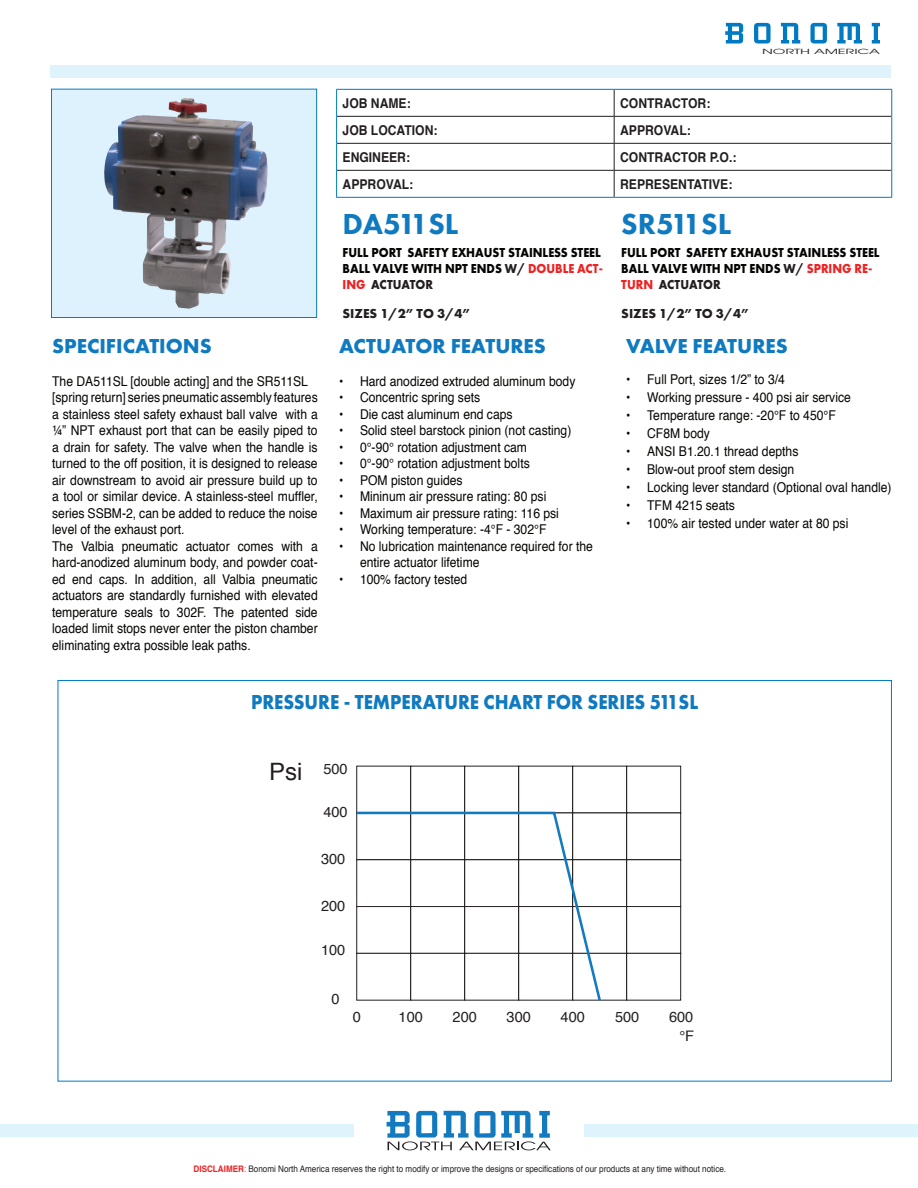
<style>
.page{position:relative;width:918px;height:1188px;background:#fff}
.page>*{position:absolute;margin:0;border:0;box-sizing:border-box;transform-origin:0 0}
.t1{font:800 30px "Futura PT";color:#107ac0}
.t2{font:24px "Helvetica";color:#231f20}
.t3{font:700 21px "Futura PT";color:#107ac0}
.t4{font:700 21px "Futura PT";color:#107ac0;scale:.9 1}
.t5{font:14.55px "Helvetica";color:#231f20}
.t6{font:13.5px/16.5px "Helvetica";color:#040503;text-align:justify;scale:.9 1}
.t7{font:700 13.5px/16.2px "Futura PT";color:#040503;scale:.9 1}
.t8{font:700 13.5px "Helvetica";color:#231f20;scale:.9 1}
.t9{font:700 13.5px "Futura PT";color:#231f20}
.t10{font:9px "Helvetica";color:#231f20;scale:.9 1}
.t11{font:7.05px "Avant Garde";letter-spacing:-.01em;color:#231f20;scale:2.07 1}
.s1{color:#231f20}
.s2{color:#ee2123}
.s3{font-weight:700;color:#ee2123}
</style>
<div class="page">
<svg style="left:387px;top:1111px;width:164px;height:39px"></svg>
<div style="left:0;top:1124px;width:353px;height:13px;background:#def3fc"></div>
<div style="left:584px;top:1124px;width:334px;height:13px;background:#def3fc"></div>
<svg style="left:725px;top:23px;width:18px;height:21px"></svg>
<svg style="left:754px;top:23px;width:17px;height:21px"></svg>
<svg style="left:781px;top:23px;width:19px;height:21px"></svg>
<svg style="left:810px;top:23px;width:17px;height:21px"></svg>
<svg style="left:837px;top:23px;width:25px;height:21px"></svg>
<svg style="left:872px;top:23px;width:8px;height:21px"></svg>
<div style="left:50px;top:65px;width:841px;height:13px;background:#def3fc"></div>
<div style="left:51px;top:89px;width:266px;height:229px;background:#def2fd;border:1px solid #0a7abf"></div>
<svg style="left:614px;top:90px;width:1px;height:107px"></svg>
<hr style="left:337px;top:116px;width:277px;height:1px;background:#231f20">
<hr style="left:614px;top:116px;width:277px;height:1px;background:#231f20">
<hr style="left:337px;top:143px;width:277px;height:1px;background:#231f20">
<hr style="left:614px;top:143px;width:277px;height:1px;background:#231f20">
<hr style="left:337px;top:170px;width:277px;height:1px;background:#231f20">
<hr style="left:614px;top:170px;width:277px;height:1px;background:#231f20">
<hr style="left:336px;top:89px;width:278px;height:1px;background:#007ac2">
<hr style="left:614px;top:89px;width:278px;height:1px;background:#007ac2">
<svg style="left:336px;top:90px;width:1px;height:107px"></svg>
<svg style="left:891px;top:90px;width:1px;height:107px"></svg>
<hr style="left:336px;top:197px;width:278px;height:1px;background:#007ac2">
<hr style="left:614px;top:197px;width:278px;height:1px;background:#007ac2">
<img style="left:104px;top:98px;width:164px;height:211px">
<div style="left:357px;top:766px;width:54px;height:47px;border:1px solid #231f20"></div>
<div style="left:411px;top:766px;width:54px;height:47px;border:1px solid #231f20"></div>
<div style="left:518px;top:766px;width:55px;height:47px;border:1px solid #231f20"></div>
<div style="left:572px;top:766px;width:55px;height:47px;border:1px solid #231f20"></div>
<div style="left:626px;top:766px;width:55px;height:47px;border:1px solid #231f20"></div>
<div style="left:572px;top:813px;width:55px;height:47px;border:1px solid #231f20"></div>
<div style="left:626px;top:813px;width:55px;height:47px;border:1px solid #231f20"></div>
<div style="left:626px;top:860px;width:55px;height:47px;border:1px solid #231f20"></div>
<div style="left:572px;top:906px;width:55px;height:48px;border:1px solid #231f20"></div>
<div style="left:626px;top:906px;width:55px;height:48px;border:1px solid #231f20"></div>
<div style="left:572px;top:953px;width:55px;height:47px;border:1px solid #231f20"></div>
<div style="left:626px;top:953px;width:55px;height:47px;border:1px solid #231f20"></div>
<svg style="left:356px;top:810px;width:247px;height:191px"></svg>
<p class="t8" style="left:343px;top:92px;width:77px">JOB NAME:</p>
<p class="t8" style="left:620px;top:92px;width:102px">CONTRACTOR:</p>
<p class="t8" style="left:343px;top:119px;width:107px">JOB LOCATION:</p>
<p class="t8" style="left:620px;top:119px;width:80px">APPROVAL:</p>
<p class="t8" style="left:343px;top:146px;width:77px">ENGINEER:</p>
<p class="t8" style="left:620px;top:146px;width:131px">CONTRACTOR P.O.:</p>
<p class="t8" style="left:343px;top:173px;width:80px">APPROVAL:</p>
<p class="t8" style="left:620px;top:173px;width:126px">REPRESENTATIVE:</p>
<p class="t11" style="left:762px;top:47px;width:58px">NORTH AMERICA</p>
<p class="t3" style="left:52px;top:333px;width:161px">SPECIFICATIONS</p>
<p class="t6" style="left:52px;top:373px;width:286px">The DA511SL [double acting] and the SR511SL</p>
<p class="t6" style="left:52px;top:390px;width:297px">[spring return] series pneumatic assembly features a stainless steel safety exhaust ball valve with a ¼” NPT exhaust port that can be easily piped to a drain for safety. The valve when the handle is turned to the off position, it is designed to release air downstream to avoid air pressure build up to a tool or similar device. A stainless-steel muffler, series SSBM-2, can be added to reduce the noise level of the exhaust port.</p>
<p class="t6" style="left:52px;top:538px;width:297px">The Valbia pneumatic actuator comes with a hard-anodized aluminum body, and powder coat&shy;ed end caps. In addition, all Valbia pneumatic actuators are standardly furnished with elevated temperature seals to 302F. The patented side loaded limit stops never enter the piston chamber eliminating extra possible leak paths.</p>
<p class="t1" style="left:343px;top:206px;width:117px">DA511SL</p>
<p class="t7" style="left:343px;top:244px;width:291px">FULL PORT SAFETY EXHAUST STAINLESS STEEL<br>BALL VALVE WITH NPT ENDS <span class="s1">W/</span> <span class="s2">DOUBLE ACT-<br>ING</span> <span class="s1">ACTUATOR</span></p>
<p class="t9" style="left:343px;top:305px;width:129px">SIZES 1/2” TO 3/4”</p>
<p class="t3" style="left:339px;top:332px;width:208px">ACTUATOR FEATURES</p>
<p class="t6" style="left:339px;top:373px;width:264px">• Hard anodized extruded aluminum body</p>
<p class="t6" style="left:339px;top:390px;width:158px">• Concentric spring sets</p>
<p class="t6" style="left:339px;top:406px;width:194px">• Die cast aluminum end caps</p>
<p class="t6" style="left:339px;top:423px;width:260px">• Solid steel barstock pinion (not casting)</p>
<p class="t6" style="left:339px;top:439px;width:210px">• 0°-90° rotation adjustment cam</p>
<p class="t6" style="left:339px;top:456px;width:213px">• 0°-90° rotation adjustment bolts</p>
<p class="t6" style="left:339px;top:472px;width:139px">• POM piston guides</p>
<p class="t6" style="left:339px;top:489px;width:232px">• Mininum air pressure rating: 80 psi</p>
<p class="t6" style="left:339px;top:505px;width:246px">• Maximum air pressure rating: 116 psi</p>
<p class="t6" style="left:339px;top:522px;width:232px">• Working temperature: -4°F - 302°F</p>
<p class="t6" style="left:360px;top:538px;width:260px;text-indent:-21px">• No lubrication maintenance required for the entire actuator lifetime</p>
<p class="t6" style="left:339px;top:571px;width:144px">• 100% factory tested</p>
<p class="t1" style="left:621px;top:206px;width:111px">SR511SL</p>
<p class="t7" style="left:621px;top:244px;width:289px">FULL PORT SAFETY EXHAUST STAINLESS STEEL<br>BALL VALVE WITH NPT ENDS <span class="s1">W/</span> <span class="s2">SPRING RE-<br>TURN</span> <span class="s1">ACTUATOR</span></p>
<p class="t9" style="left:621px;top:305px;width:129px">SIZES 1/2” TO 3/4”</p>
<p class="t3" style="left:626px;top:332px;width:163px">VALVE FEATURES</p>
<p class="t6" style="left:626px;top:372px;width:178px">• Full Port, sizes 1/2” to 3/4</p>
<p class="t6" style="left:626px;top:390px;width:251px">• Working pressure - 400 psi air service</p>
<p class="t6" style="left:626px;top:408px;width:234px">• Temperature range: -20°F to 450°F</p>
<p class="t6" style="left:626px;top:426px;width:95px">• CF8M body</p>
<p class="t6" style="left:626px;top:444px;width:193px">• ANSI B1.20.1 thread depths</p>
<p class="t6" style="left:626px;top:462px;width:188px">• Blow-out proof stem design</p>
<p class="t6" style="left:626px;top:480px;width:296px">• Locking lever standard (Optional oval handle)</p>
<p class="t6" style="left:626px;top:498px;width:122px">• TFM 4215 seats</p>
<p class="t6" style="left:626px;top:516px;width:248px">• 100% air tested under water at 80 psi</p>
<p class="t4" style="left:251px;top:688px;width:498px">PRESSURE - TEMPERATURE CHART FOR SERIES 511SL</p>
<p class="t2" style="left:269px;top:753px;width:35px">Psi</p>
<p class="t5" style="left:323px;top:758px;width:26px">500</p>
<p class="t5" style="left:323px;top:801px;width:26px">400</p>
<p class="t5" style="left:321px;top:848px;width:26px">300</p>
<p class="t5" style="left:321px;top:895px;width:26px">200</p>
<p class="t5" style="left:321px;top:938px;width:26px">100</p>
<p class="t5" style="left:332px;top:987px;width:10px">0</p>
<p class="t5" style="left:399px;top:1005px;width:26px">100</p>
<p class="t5" style="left:453px;top:1005px;width:26px">200</p>
<p class="t5" style="left:353px;top:1005px;width:10px">0</p>
<p class="t5" style="left:507px;top:1005px;width:26px">300</p>
<p class="t5" style="left:561px;top:1005px;width:26px">400</p>
<p class="t5" style="left:615px;top:1005px;width:26px">500</p>
<p class="t5" style="left:669px;top:1005px;width:26px">600</p>
<p class="t5" style="left:679px;top:1025px;width:16px">°F</p>
<p class="t10" style="left:194px;top:1162px;width:593px"><span class="s3">DISCLAIMER</span><span class="s2">:</span> Bonomi North America reserves the right to modify or improve the designs or specifications of our products at any time without notice.</p>
</div>
